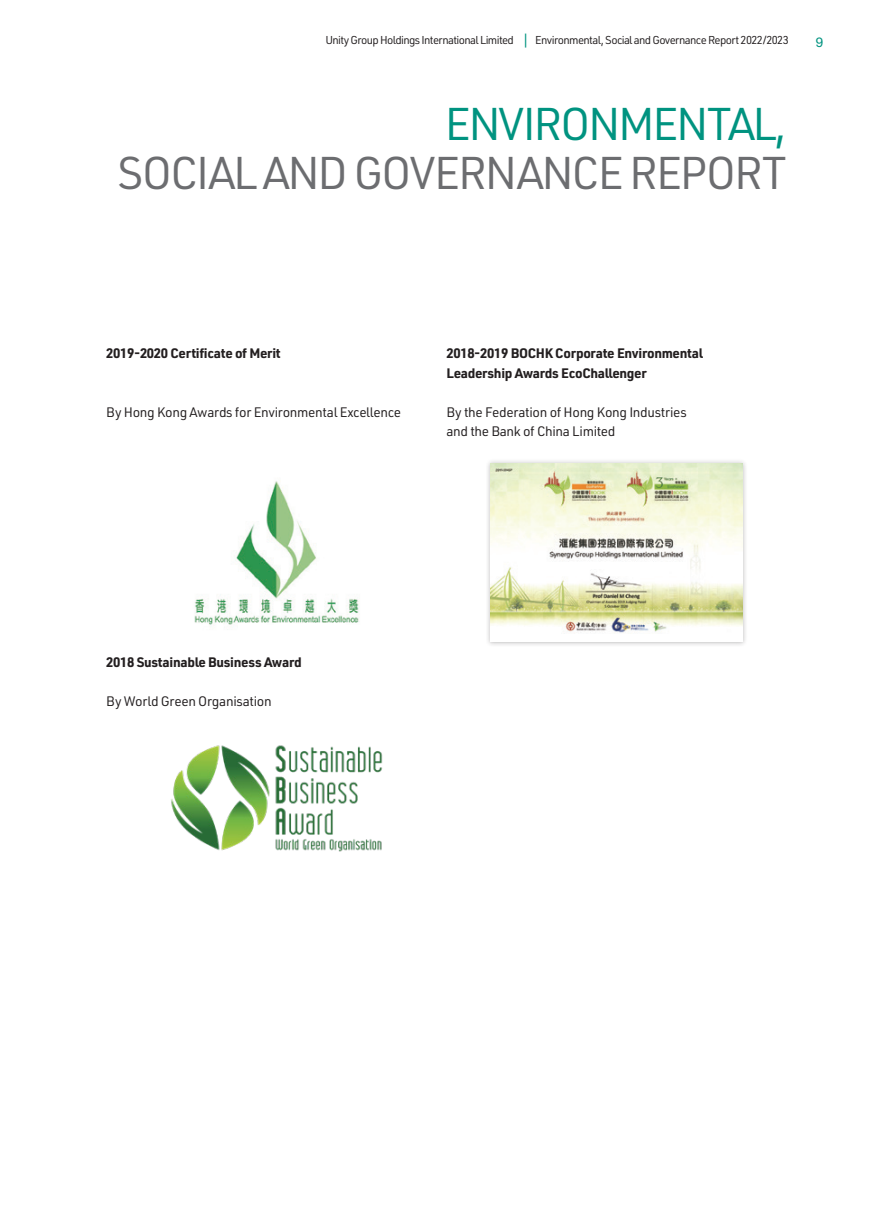
<style>
.page{position:relative;width:893px;height:1212px;background:#fff}
.page>*{position:absolute;margin:0;border:0;box-sizing:border-box;transform-origin:0 0}
.t1{font:45px "URWDIN";letter-spacing:-.05em;color:#6c6d70}
.t2{font:45px "URWDIN";letter-spacing:-.055em;color:#009380}
.Body_Text{font:13.5px "URWDIN";letter-spacing:-.025em;color:#231f20}
.Body_Text-2{font:700 13.5px/19.5px "URWDIN";letter-spacing:-.025em;color:#231f20}
.t3{font:13.5px "Helvetica Neue LT Std";color:#009380}
.t4{font:11.25px "URWDIN";letter-spacing:-.055em;color:#231f20}
.s1{font-size:15.75px;color:#009380}
</style>
<div class="page">
<img style="left:194px;top:481px;width:166px;height:144px">
<div style="left:486px;top:458px;width:261px;height:189px;background:#231f20;opacity:.3"></div>
<img style="left:491px;top:463px;width:251px;height:179px">
<img style="left:171px;top:745px;width:212px;height:107px">
<p class="t4" style="left:325px;top:33px;width:465px">Unity Group Holdings International Limited <span class="s1">|</span> Environmental, Social and Governance Report 2022/2023</p>
<p class="t3" style="left:816px;top:34px;width:9px">9</p>
<h1 class="t2" style="left:445px;top:94px;width:343px">ENVIRONMENTAL,</h1>
<h1 class="t1" style="left:117px;top:143px;width:671px">SOCIAL AND GOVERNANCE REPORT</h1>
<p class="Body_Text-2" style="left:106px;top:343px;width:176px">2019-2020 Certificate of Merit</p>
<p class="Body_Text" style="left:106px;top:403px;width:296px">By Hong Kong Awards for Environmental Excellence</p>
<p class="Body_Text-2" style="left:446px;top:343px;width:258px">2018-2019 BOCHK Corporate Environmental<br>Leadership Awards EcoChallenger</p>
<p class="Body_Text" style="left:446px;top:403px;width:242px">By the Federation of Hong Kong Industries</p>
<p class="Body_Text" style="left:446px;top:422px;width:171px">and the Bank of China Limited</p>
<p class="Body_Text-2" style="left:106px;top:652px;width:197px">2018 Sustainable Business Award</p>
<p class="Body_Text" style="left:106px;top:692px;width:167px">By World Green Organisation</p>
</div>
